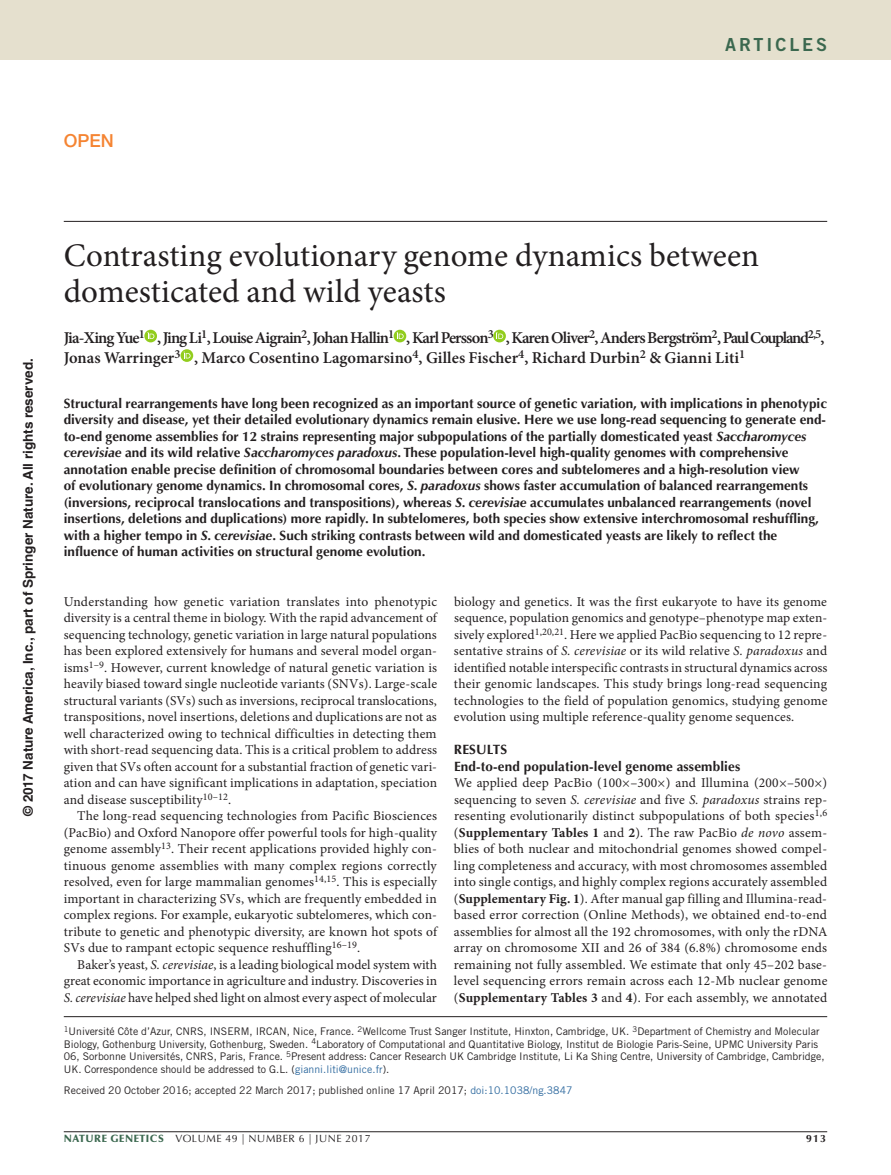
<style>
.page{position:relative;width:891px;height:1175px;background:#fff}
.page>*{position:absolute;margin:0;border:0;box-sizing:border-box;transform-origin:0 0}
.pAtl{font:33px/36px "Minion Pro";color:#231f20}
.z-HEADER_follow_Righ{font:18px "Trade Gothic LT Std Bd 2";letter-spacing:.16em;color:#3b684f}
.t1{font:500 18px "Helvetica Neue LT Std";color:#f58432}
.pAu{font:600 16.5px/19.5px "Minion Pro";letter-spacing:-.045em;color:#231f20}
.pPara{font:13.5px/16.5px "Minion Pro";letter-spacing:.005em;color:#231f20;text-align:justify}
.pAbstext{font:700 13.5px/16.5px "Optima LT Std";color:#231f20}
.pFirstpara{font:13.5px/16.5px "Minion Pro";letter-spacing:.01em;color:#231f20;text-align:justify}
.pBodyFirstpara{font:13.5px/16.5px "Minion Pro";letter-spacing:.01em;color:#231f20;text-align:justify}
.t2{font:700 13.5px "Helvetica LT Std";color:#231f20}
.pSec_1and2{font:700 13.5px "Optima LT Std";letter-spacing:.01em;color:#231f20}
.pFirstSec1ttl{font:700 13.5px "Optima LT Std";letter-spacing:.01em;color:#231f20}
.pAffiliation{font:10.5px/12.8px "Trade Gothic LT Std";color:#231f20}
.pAopd{font:10.5px "Trade Gothic LT Std";color:#231f20}
.t3{font:10.5px "Optima LT Std";letter-spacing:.05em;color:#231f20}
.t4{font:700 10.5px "Optima LT Std";color:#231f20}
.s1{font-style:italic}
.s2{font-weight:700}
.s3{color:#2f6a9f}
.s4{font-weight:900;color:#3b684f}
</style>
<div class="page">
<hr style="left:64px;top:1131px;width:763px;height:1px;background:#231f20">
<hr style="left:64px;top:221px;width:763px;height:1px;background:#231f20">
<div style="left:0;top:0;width:891px;height:60px;background:#e5e0ce"></div>
<svg style="left:144px;top:330px;width:13px;height:12px"></svg>
<svg style="left:148px;top:332px;width:6px;height:7px"></svg>
<div style="left:394px;top:330px;width:12px;height:12px;background:#92cd1d;border-radius:50%"></div>
<svg style="left:397px;top:332px;width:7px;height:7px"></svg>
<svg style="left:493px;top:330px;width:13px;height:12px"></svg>
<svg style="left:496px;top:332px;width:7px;height:7px"></svg>
<svg style="left:181px;top:349px;width:12px;height:13px"></svg>
<svg style="left:184px;top:351px;width:7px;height:7px"></svg>
<hr style="left:64px;top:1016px;width:763px;height:1px;background:#231f20">
<p class="t1" style="left:64px;top:129px;width:52px">OPEN</p>
<p class="z-HEADER_follow_Righ" style="left:725px;top:33px;width:103px">ARTICLES</p>
<p class="t2" style="left:20px;top:816px;width:459px;rotate:-90deg">© 2017 Nature America, Inc., part of Springer Nature. All rights reserved.</p>
<p class="pAtl" style="left:64px;top:238px;width:697px">Contrasting evolutionary genome dynamics between domesticated and wild yeasts</p>
<p class="pAu" style="left:64px;top:328px;width:762px">Jia-Xing Yue<sup>1</sup> , Jing Li<sup>1</sup>, Louise Aigrain<sup>2</sup>, Johan Hallin<sup>1</sup> , Karl Persson<sup>3</sup> , Karen Oliver<sup>2</sup>, Anders Bergström<sup>2</sup>, Paul Coupland<sup>2,5</sup>,<br>Jonas Warringer<sup>3</sup> , Marco Cosentino Lagomarsino<sup>4</sup>, Gilles Fischer<sup>4</sup>, Richard Durbin<sup>2</sup> &amp; Gianni Liti<sup>1</sup></p>
<p class="pAbstext" style="left:64px;top:395px;width:765px">Structural rearrangements have long been recognized as an important source of genetic variation, with implications in phenotypic diversity and disease, yet their detailed evolutionary dynamics remain elusive. Here we use long-read sequencing to generate end&shy;to-end genome assemblies for 12 strains representing major subpopulations of the partially domesticated yeast <span class="s1">Saccharomyces cerevisiae</span> and its wild relative <span class="s1">Saccharomyces paradoxus</span>. These population-level high-quality genomes with comprehensive annotation enable precise definition of chromosomal boundaries between cores and subtelomeres and a high-resolution view<br>of evolutionary genome dynamics. In chromosomal cores, <span class="s1">S. paradoxus</span> shows faster accumulation of balanced rearrangements (inversions, reciprocal translocations and transpositions), whereas <span class="s1">S. cerevisiae</span> accumulates unbalanced rearrangements (novel insertions, deletions and duplications) more rapidly. In subtelomeres, both species show extensive interchromosomal reshuffling, with a higher tempo in <span class="s1">S. cerevisiae</span>. Such striking contrasts between wild and domesticated yeasts are likely to reflect the influence of human activities on structural genome evolution.</p>
<p class="pBodyFirstpara" style="left:64px;top:593px;width:375px">Understanding how genetic variation translates into phenotypic diversity is a central theme in biology. With the rapid advancement of sequencing technology, genetic variation in large natural populations has been explored extensively for humans and several model organ&shy;isms<sup>1–9</sup>. However, current knowledge of natural genetic variation is heavily biased toward single nucleotide variants (SNVs). Large-scale structural variants (SVs) such as inversions, reciprocal translocations, transpositions, novel insertions, deletions and duplications are not as well characterized owing to technical difficulties in detecting them with short-read sequencing data. This is a critical problem to address given that SVs often account for a substantial fraction of genetic vari&shy;ation and can have significant implications in adaptation, speciation and disease susceptibility<sup>10–12</sup>.</p>
<p class="pPara" style="left:64px;top:807px;width:375px;text-indent:14px">The long-read sequencing technologies from Pacific Biosciences (PacBio) and Oxford Nanopore offer powerful tools for high-quality genome assembly<sup>13</sup>. Their recent applications provided highly con&shy;tinuous genome assemblies with many complex regions correctly resolved, even for large mammalian genomes<sup>14,15</sup>. This is especially important in characterizing SVs, which are frequently embedded in complex regions. For example, eukaryotic subtelomeres, which con&shy;tribute to genetic and phenotypic diversity, are known hot spots of SVs due to rampant ectopic sequence reshuffling<sup>16–19</sup>.</p>
<p class="pPara" style="left:64px;top:956px;width:375px;text-indent:14px">Baker’s yeast, <span class="s1">S. cerevisiae</span>, is a leading biological model system with great economic importance in agriculture and industry. Discoveries in <span class="s1">S. cerevisiae</span> have helped shed light on almost every aspect of molecular</p>
<p class="pPara" style="left:454px;top:593px;width:375px">biology and genetics. It was the first eukaryote to have its genome sequence, population genomics and genotype–phenotype map exten&shy;sively explored<sup>1,20,21</sup>. Here we applied PacBio sequencing to 12 repre&shy;sentative strains of <span class="s1">S. cerevisiae</span> or its wild relative <span class="s1">S. paradoxus</span> and identified notable interspecific contrasts in structural dynamics across their genomic landscapes. This study brings long-read sequencing technologies to the field of population genomics, studying genome evolution using multiple reference-quality genome sequences.</p>
<p class="pFirstSec1ttl" style="left:454px;top:741px;width:55px">RESULTS</p>
<p class="pSec_1and2" style="left:454px;top:758px;width:288px">End-to-end population-level genome assemblies</p>
<p class="pFirstpara" style="left:454px;top:774px;width:375px">We applied deep PacBio (100×–300×) and Illumina (200×–500×) sequencing to seven <span class="s1">S. cerevisiae</span> and five <span class="s1">S. paradoxus</span> strains rep&shy;resenting evolutionarily distinct subpopulations of both species<sup>1,6 </sup>(<span class="s2">Supplementary Tables 1</span> and <span class="s2">2</span>). The raw PacBio <span class="s1">de novo</span> assem&shy;blies of both nuclear and mitochondrial genomes showed compel&shy;ling completeness and accuracy, with most chromosomes assembled into single contigs, and highly complex regions accurately assembled (<span class="s2">Supplementary Fig. 1</span>). After manual gap filling and Illumina-read&shy;based error correction (Online Methods), we obtained end-to-end assemblies for almost all the 192 chromosomes, with only the rDNA array on chromosome XII and 26 of 384 (6.8%) chromosome ends remaining not fully assembled. We estimate that only 45–202 base&shy;level sequencing errors remain across each 12-Mb nuclear genome (<span class="s2">Supplementary Tables 3</span> and <span class="s2">4</span>). For each assembly, we annotated</p>
<p class="pAffiliation" style="left:64px;top:1024px;width:762px"><sup>1</sup>Université Côte d’Azur, CNRS, INSERM, IRCAN, Nice, France. <sup>2</sup>Wellcome Trust Sanger Institute, Hinxton, Cambridge, UK. <sup>3</sup>Department of Chemistry and Molecular Biology, Gothenburg University, Gothenburg, Sweden. <sup>4</sup>Laboratory of Computational and Quantitative Biology, Institut de Biologie Paris-Seine, UPMC University Paris 06, Sorbonne Universités, CNRS, Paris, France. <sup>5</sup>Present address: Cancer Research UK Cambridge Institute, Li Ka Shing Centre, University of Cambridge, Cambridge, UK. Correspondence should be addressed to G.L. (<span class="s3">gianni.liti@unice.fr</span>).</p>
<p class="pAopd" style="left:64px;top:1084px;width:510px">Received 20 October 2016; accepted 22 March 2017; published online 17 April 2017; <span class="s3">doi:10.1038/ng.3847</span></p>
<p class="t3" style="left:64px;top:1132px;width:308px"><span class="s4">NATURE GENETICS</span> VOLUME 49 | NUMBER 6 | JUNE 2017</p>
<p class="t4" style="left:806px;top:1132px;width:21px">913</p>
</div>
